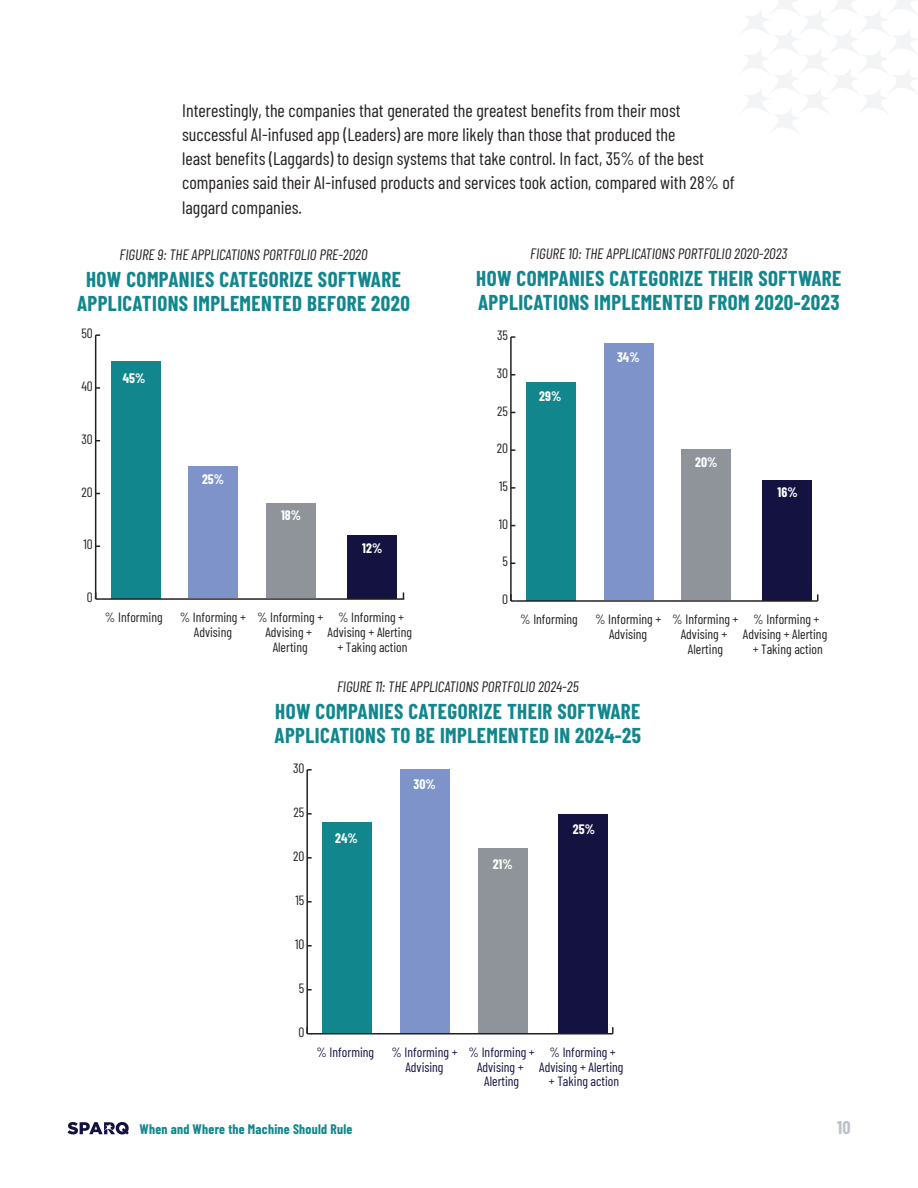
<style>
.page{position:relative;width:918px;height:1188px;background:#fff}
.page>*{position:absolute;margin:0;border:0;box-sizing:border-box;transform-origin:0 0}
.Chart_Title{font:700 21px/24px "Barlow Condensed";letter-spacing:.02em;color:#12868d;text-align:center}
.Body_Copy{font:18px/24.3px "Barlow Condensed";color:#231f20}
.t1{font:700 18px "Barlow Condensed";color:#bdc1c8}
.Chart_Title-2{font:italic 15px "Barlow Condensed";color:#231f20}
.t2{font:700 13.5px "Barlow Condensed";letter-spacing:.02em;color:#12868d}
.t3{font:13.35px/14.9px "Barlow Condensed";color:#231f20;text-align:center}
.t4{font:13.35px/14.9px "Barlow Condensed";color:#141241;text-align:center}
.t5{font:700 13.35px "Barlow Condensed";color:#fff}
</style>
<div class="page">
<svg style="left:68px;top:1122px;width:61px;height:13px"></svg>
<svg style="left:742px;top:0;width:175px;height:133px"></svg>
<div style="left:347px;top:536px;width:49px;height:63px;background:#141241"></div>
<div style="left:266px;top:503px;width:50px;height:95px;background:#8f949b"></div>
<div style="left:189px;top:466px;width:49px;height:132px;background:#7d93ca"></div>
<div style="left:111px;top:362px;width:50px;height:237px;background:#12868d"></div>
<hr style="left:100px;top:598px;width:304px;height:2px;background:#231f20">
<hr style="left:95px;top:335px;width:1px;height:264px;background:#231f20">
<svg style="left:95px;top:592px;width:5px;height:8px"></svg>
<div style="left:762px;top:480px;width:50px;height:121px;background:#141241"></div>
<div style="left:682px;top:449px;width:49px;height:151px;background:#8f949b"></div>
<div style="left:604px;top:344px;width:50px;height:256px;background:#7d93ca"></div>
<div style="left:526px;top:382px;width:50px;height:219px;background:#12868d"></div>
<hr style="left:515px;top:600px;width:303px;height:2px;background:#231f20">
<hr style="left:510px;top:337px;width:2px;height:264px;background:#231f20">
<svg style="left:510px;top:594px;width:5px;height:8px"></svg>
<div style="left:558px;top:814px;width:50px;height:220px;background:#141241"></div>
<div style="left:478px;top:848px;width:49px;height:185px;background:#8f949b"></div>
<div style="left:400px;top:769px;width:50px;height:264px;background:#7d93ca"></div>
<div style="left:323px;top:823px;width:49px;height:211px;background:#12868d"></div>
<hr style="left:311px;top:1033px;width:302px;height:1px;background:#231f20">
<svg style="left:612px;top:1027px;width:2px;height:7px"></svg>
<hr style="left:306px;top:770px;width:2px;height:264px;background:#231f20">
<p class="Body_Copy" style="left:182px;top:97px;width:554px">Interestingly, the companies that generated the greatest benefits from their most successful AI-infused app (Leaders) are more likely than those that produced the<br>least benefits (Laggards) to design systems that take control. In fact, 35% of the best companies said their AI-infused products and services took action, compared with 28% of laggard companies.</p>
<p class="Chart_Title-2" style="left:120px;top:244px;width:250px">FIGURE 9: THE APPLICATIONS PORTFOLIO PRE-2020</p>
<p class="Chart_Title" style="left:77px;top:266px;width:334px">HOW COMPANIES CATEGORIZE SOFTWARE<br>APPLICATIONS IMPLEMENTED BEFORE 2020</p>
<p class="t3" style="left:81px;top:325px;width:13px">50</p>
<p class="t3" style="left:81px;top:378px;width:13px">40</p>
<p class="t5" style="left:123px;top:369px;width:24px">45%</p>
<p class="t3" style="left:81px;top:431px;width:13px">30</p>
<p class="t3" style="left:82px;top:483px;width:13px">20</p>
<p class="t3" style="left:84px;top:536px;width:11px">10</p>
<p class="t5" style="left:202px;top:470px;width:24px">25%</p>
<p class="t5" style="left:281px;top:505px;width:21px">18%</p>
<p class="t5" style="left:362px;top:539px;width:22px">12%</p>
<p class="t3" style="left:87px;top:589px;width:7px">0</p>
<p class="t3" style="left:105px;top:609px;width:59px">% Informing</p>
<p class="t3" style="left:180px;top:609px;width:68px">% Informing +<br>Advising</p>
<p class="t3" style="left:257px;top:609px;width:68px">% Informing +<br>Advising +<br>Alerting</p>
<p class="t3" style="left:328px;top:609px;width:86px">% Informing +<br>Advising + Alerting + Taking action</p>
<p class="Chart_Title-2" style="left:530px;top:243px;width:259px">FIGURE 10: THE APPLICATIONS PORTFOLIO 2020-2023</p>
<p class="Chart_Title" style="left:476px;top:265px;width:367px;text-align:left">HOW COMPANIES CATEGORIZE THEIR SOFTWARE<br>APPLICATIONS IMPLEMENTED FROM 2020-2023</p>
<p class="t3" style="left:497px;top:327px;width:12px">35</p>
<p class="t3" style="left:497px;top:365px;width:13px">30</p>
<p class="t3" style="left:497px;top:402px;width:12px">25</p>
<p class="t3" style="left:497px;top:440px;width:13px">20</p>
<p class="t3" style="left:499px;top:478px;width:10px">15</p>
<p class="t3" style="left:499px;top:516px;width:11px">10</p>
<p class="t3" style="left:503px;top:553px;width:7px">5</p>
<p class="t3" style="left:502px;top:591px;width:7px">0</p>
<p class="t5" style="left:539px;top:387px;width:23px">29%</p>
<p class="t5" style="left:617px;top:348px;width:24px">34%</p>
<p class="t5" style="left:695px;top:453px;width:24px">20%</p>
<p class="t5" style="left:778px;top:483px;width:21px">16%</p>
<p class="t3" style="left:520px;top:611px;width:59px">% Informing</p>
<p class="t3" style="left:595px;top:611px;width:68px">% Informing +<br>Advising</p>
<p class="t3" style="left:672px;top:611px;width:68px">% Informing +<br>Advising +<br>Alerting</p>
<p class="t3" style="left:743px;top:611px;width:86px">% Informing +<br>Advising + Alerting + Taking action</p>
<p class="Chart_Title-2" style="left:337px;top:675px;width:243px">FIGURE 11: THE APPLICATIONS PORTFOLIO 2024-25</p>
<p class="Chart_Title" style="left:275px;top:698px;width:367px">HOW COMPANIES CATEGORIZE THEIR SOFTWARE</p>
<p class="Chart_Title" style="left:275px;top:722px;width:368px">APPLICATIONS TO BE IMPLEMENTED IN 2024-25</p>
<p class="t3" style="left:293px;top:760px;width:13px">30</p>
<p class="t3" style="left:294px;top:804px;width:12px">25</p>
<p class="t3" style="left:293px;top:848px;width:13px">20</p>
<p class="t3" style="left:296px;top:892px;width:10px">15</p>
<p class="t3" style="left:295px;top:936px;width:11px">10</p>
<p class="t5" style="left:335px;top:828px;width:24px">24%</p>
<p class="t5" style="left:414px;top:774px;width:24px">30%</p>
<p class="t5" style="left:493px;top:855px;width:21px">21%</p>
<p class="t5" style="left:573px;top:820px;width:24px">25%</p>
<p class="t3" style="left:299px;top:980px;width:7px">5</p>
<p class="t3" style="left:298px;top:1024px;width:7px">0</p>
<p class="t4" style="left:317px;top:1043px;width:59px">% Informing</p>
<p class="t4" style="left:391px;top:1043px;width:68px">% Informing +<br>Advising</p>
<p class="t4" style="left:469px;top:1043px;width:68px">% Informing +<br>Advising +<br>Alerting</p>
<p class="t4" style="left:539px;top:1043px;width:86px">% Informing +<br>Advising + Alerting + Taking action</p>
<p class="t2" style="left:140px;top:1119px;width:214px">When and Where the Machine Should Rule</p>
<p class="t1" style="left:837px;top:1115px;width:15px">10</p>
</div>
